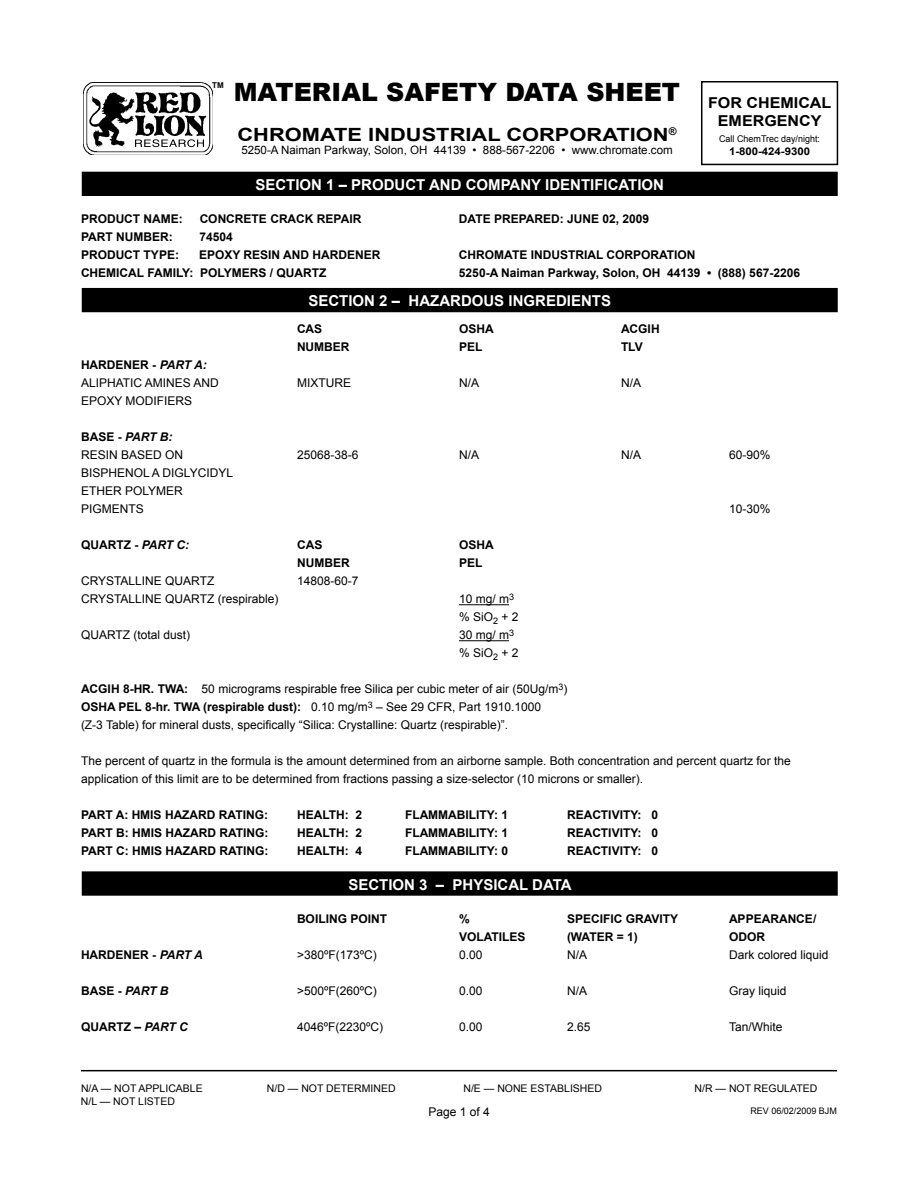
<style>
.page{position:relative;width:918px;height:1188px;background:#fff}
.page>*{position:absolute;margin:0;border:0;box-sizing:border-box;transform-origin:0 0}
.t1{font:900 25.2px "Arial";color:#000}
.t2{font:700 18.15px "Arial";color:#000;scale:1.2 1}
.t3{font:700 15px "Arial";color:#fff}
.t4{font:700 15px/18px "Arial";color:#000;text-align:center;scale:1.07 1}
.t5{font:12px/18px "Arial";color:#000}
.t6{font:700 12px/18px "Arial";color:#000}
.t7{font:italic 700 12px "Arial";color:#000}
.t8{font:11.55px "Arial";color:#000}
.t9{font:700 10.65px "Arial";color:#000;scale:1.07 1}
.t10{font:10.5px "Arial";color:#000}
.t11{font:9.3px "Arial";color:#000}
.t12{font:9px "Arial";color:#000}
.t13{font:700 8.1px "Arial";color:#000}
.s1{font-style:italic}
.s2{font-weight:700}
</style>
<div class="page">
<hr style="left:81px;top:1070px;width:756px;height:1px;background:#000">
<hr style="left:459px;top:604px;width:50px;height:1px;background:#000">
<hr style="left:459px;top:640px;width:50px;height:1px;background:#000">
<img style="left:83px;top:83px;width:130px;height:72px">
<div style="left:701px;top:81px;width:137px;height:84px;border:2px solid #000"></div>
<svg style="left:135px;top:139px;width:69px;height:8px"></svg>
<div style="left:82px;top:172px;width:755px;height:23px;background:#000"></div>
<div style="left:82px;top:172px;width:756px;height:24px;border:2px solid #000"></div>
<div style="left:82px;top:289px;width:755px;height:22px;background:#000"></div>
<div style="left:82px;top:288px;width:756px;height:24px;border:2px solid #000"></div>
<div style="left:82px;top:872px;width:755px;height:23px;background:#000"></div>
<div style="left:82px;top:871px;width:756px;height:25px;border:2px solid #000"></div>
<p class="t13" style="left:212px;top:80px;width:12px">TM</p>
<h1 class="t1" style="left:234px;top:73px;width:448px">MATERIAL SAFETY DATA SHEET</h1>
<h2 class="t2" style="left:238px;top:122px;width:367px">CHROMATE INDUSTRIAL CORPORATION<sup>®</sup></h2>
<p class="t8" style="left:241px;top:143px;width:433px">5250-A Naiman Parkway, Solon, OH 44139 • 888-567-2206 • www.chromate.com</p>
<p class="t3" style="left:255px;top:175px;width:410px">SECTION 1 – PRODUCT AND COMPANY IDENTIFICATION</p>
<p class="t4" style="left:708px;top:94px;width:117px">FOR CHEMICAL<br>EMERGENCY</p>
<p class="t11" style="left:719px;top:133px;width:102px">Call ChemTrec day/night:</p>
<p class="t9" style="left:729px;top:144px;width:77px">1-800-424-9300</p>
<p class="t6" style="left:81px;top:210px;width:103px">PRODUCT NAME:</p>
<p class="t6" style="left:200px;top:210px;width:163px">CONCRETE CRACK REPAIR</p>
<p class="t6" style="left:81px;top:228px;width:93px">PART NUMBER:</p>
<p class="t6" style="left:199px;top:228px;width:35px">74504</p>
<p class="t6" style="left:81px;top:246px;width:100px">PRODUCT TYPE:</p>
<p class="t6" style="left:199px;top:246px;width:183px">EPOXY RESIN AND HARDENER</p>
<p class="t6" style="left:81px;top:264px;width:44px">CHEMICAL</p>
<p class="t6" style="left:147px;top:264px;width:180px">FAMILY: POLYMERS / QUARTZ</p>
<p class="t6" style="left:459px;top:210px;width:192px">DATE PREPARED: JUNE 02, 2009</p>
<p class="t6" style="left:459px;top:246px;width:343px">CHROMATE INDUSTRIAL CORPORATION<br>5250-A NAIMAN PARKWAY, SOLON, OH 44139 • (888) 567-2206</p>
<p class="t3" style="left:308px;top:291px;width:304px">SECTION 2 – HAZARDOUS INGREDIENTS</p>
<p class="t6" style="left:297px;top:321px;width:27px">CAS</p>
<p class="t6" style="left:459px;top:321px;width:36px">OSHA</p>
<p class="t6" style="left:621px;top:321px;width:40px">ACGIH</p>
<p class="t6" style="left:297px;top:339px;width:37px">NUMBER</p>
<p class="t6" style="left:459px;top:339px;width:25px">PEL</p>
<p class="t6" style="left:621px;top:339px;width:23px">TLV</p>
<p class="t6" style="left:81px;top:357px;width:96px">HARDENER - <span class="s1">PART</span></p>
<p class="t7" style="left:194px;top:357px;width:14px">A:</p>
<p class="t5" style="left:81px;top:374px;width:16px">Aliphatic</p>
<p class="t5" style="left:145px;top:374px;width:17px">Amines</p>
<p class="t5" style="left:193px;top:374px;width:10px">and</p>
<p class="t5" style="left:297px;top:374px;width:31px">Mixture</p>
<p class="t5" style="left:459px;top:374px;width:22px">N/A</p>
<p class="t5" style="left:621px;top:374px;width:22px">N/A</p>
<p class="t5" style="left:81px;top:392px;width:63px">Epoxy Modifiers</p>
<p class="t6" style="left:81px;top:429px;width:61px">BASE - <span class="s1">PART</span></p>
<p class="t7" style="left:160px;top:429px;width:14px">B:</p>
<p class="t5" style="left:81px;top:446px;width:17px">Resin</p>
<p class="t5" style="left:121px;top:446px;width:9px">based</p>
<p class="t5" style="left:165px;top:446px;width:10px">on</p>
<p class="t5" style="left:297px;top:446px;width:63px">25068-38-6</p>
<p class="t5" style="left:459px;top:446px;width:22px">N/A</p>
<p class="t5" style="left:621px;top:446px;width:22px">N/A</p>
<p class="t5" style="left:729px;top:446px;width:43px">60-90%</p>
<p class="t5" style="left:81px;top:464px;width:17px">Bisphenol</p>
<p class="t5" style="left:152px;top:464px;width:79px">A Diglycidyl</p>
<p class="t5" style="left:81px;top:482px;width:18px">Ether</p>
<p class="t5" style="left:125px;top:482px;width:41px">Polymer</p>
<p class="t5" style="left:81px;top:500px;width:17px">Pigments</p>
<p class="t5" style="left:729px;top:500px;width:43px">10-30%</p>
<p class="t6" style="left:81px;top:537px;width:110px">QUARTZ - <span class="s1">PART C:</span></p>
<p class="t6" style="left:297px;top:537px;width:27px">CAS</p>
<p class="t6" style="left:459px;top:537px;width:36px">OSHA</p>
<p class="t6" style="left:297px;top:555px;width:37px">NUMBER</p>
<p class="t6" style="left:459px;top:555px;width:25px">PEL</p>
<p class="t5" style="left:81px;top:572px;width:33px">Crystalline</p>
<p class="t5" style="left:165px;top:572px;width:19px">Quart</p>
<p class="t5" style="left:207px;top:572px;width:9px">z</p>
<p class="t5" style="left:297px;top:572px;width:63px">14808-60-7</p>
<p class="t5" style="left:81px;top:590px;width:33px">Crystalline</p>
<p class="t5" style="left:165px;top:590px;width:19px">Quart</p>
<p class="t5" style="left:207px;top:590px;width:73px">z (respirable)</p>
<p class="t5" style="left:459px;top:590px;width:61px">10 mg/ m<sup>3 </sup>% SiO<sub>2</sub> + 2</p>
<p class="t5" style="left:81px;top:626px;width:19px">Quart</p>
<p class="t5" style="left:123px;top:626px;width:69px">z (total dust)</p>
<p class="t5" style="left:459px;top:626px;width:61px">30 mg/ m<sup>3 </sup>% SiO<sub>2</sub> + 2</p>
<p class="t5" style="left:81px;top:680px;width:488px"><span class="s2">ACGIH 8-HR. TWA:</span> 50 micrograms respirable free Silica per cubic meter of air (50Ug/m<sup>3</sup>)<br><span class="s2">OSHA PEL 8-HR. TWA (RESPIRABLE DUST):</span> 0.10 mg/m<sup>3</sup> – See 29 CFR, Part 1910.1000<br>(Z-3 Table) for mineral dusts, specifically “Silica: Crystalline: Quartz (respirable)”.</p>
<p class="t5" style="left:81px;top:752px;width:711px">The percent of quartz in the formula is the amount determined from an airborne sample. Both concentration and percent quartz for the application of this limit are to be determined from fractions passing a size-selector (10 microns or smaller).</p>
<p class="t6" style="left:81px;top:807px;width:102px">PART A: HMIS HAZARD</p>
<p class="t6" style="left:219px;top:807px;width:17px">RATING</p>
<p class="t6" style="left:264px;top:807px;width:5px">:</p>
<p class="t6" style="left:297px;top:807px;width:67px">HEALTH: 2</p>
<p class="t6" style="left:405px;top:807px;width:105px">FLAMMABILITY: 1</p>
<p class="t6" style="left:567px;top:807px;width:93px">REACTIVITY: 0</p>
<p class="t6" style="left:81px;top:825px;width:103px">PART B: HMIS HAZARD</p>
<p class="t6" style="left:219px;top:825px;width:17px">RATING</p>
<p class="t6" style="left:265px;top:825px;width:5px">:</p>
<p class="t6" style="left:297px;top:825px;width:67px">HEALTH: 2</p>
<p class="t6" style="left:405px;top:825px;width:105px">FLAMMABILITY: 1</p>
<p class="t6" style="left:567px;top:825px;width:93px">REACTIVITY: 0</p>
<p class="t6" style="left:81px;top:843px;width:103px">PART C: HMIS HAZARD</p>
<p class="t6" style="left:219px;top:843px;width:17px">RATING</p>
<p class="t6" style="left:265px;top:843px;width:5px">:</p>
<p class="t6" style="left:297px;top:843px;width:67px">HEALTH: 4</p>
<p class="t6" style="left:405px;top:843px;width:105px">FLAMMABILITY: 0</p>
<p class="t6" style="left:567px;top:843px;width:93px">REACTIVITY: 0</p>
<p class="t3" style="left:348px;top:875px;width:225px">SECTION 3 – PHYSICAL DATA</p>
<p class="t6" style="left:297px;top:910px;width:92px">BOILING POINT</p>
<p class="t6" style="left:459px;top:910px;width:12px">%</p>
<p class="t6" style="left:567px;top:910px;width:113px">SPECIFIC GRAVITY</p>
<p class="t6" style="left:729px;top:910px;width:89px">APPEARANCE/</p>
<p class="t6" style="left:459px;top:928px;width:68px">VOLATILES</p>
<p class="t6" style="left:567px;top:928px;width:72px">(WATER = 1)</p>
<p class="t6" style="left:729px;top:928px;width:37px">ODOR</p>
<p class="t6" style="left:81px;top:946px;width:123px">HARDENER - <span class="s1">PART A</span></p>
<p class="t5" style="left:297px;top:946px;width:81px">&gt;380ºF(173ºC)</p>
<p class="t5" style="left:459px;top:946px;width:25px">0.00</p>
<p class="t5" style="left:567px;top:946px;width:22px">N/A</p>
<p class="t5" style="left:729px;top:946px;width:101px">Dark colored liquid</p>
<p class="t6" style="left:81px;top:982px;width:89px">BASE - <span class="s1">PART B</span></p>
<p class="t5" style="left:297px;top:982px;width:81px">&gt;500ºF(260ºC)</p>
<p class="t5" style="left:459px;top:982px;width:25px">0.00</p>
<p class="t5" style="left:567px;top:982px;width:22px">N/A</p>
<p class="t5" style="left:729px;top:982px;width:59px">Gray liquid</p>
<p class="t6" style="left:81px;top:1018px;width:81px">QUARTZ – <span class="s1">PART</span></p>
<p class="t7" style="left:179px;top:1019px;width:10px">C</p>
<p class="t5" style="left:297px;top:1018px;width:88px">4046ºF(2230ºC)</p>
<p class="t5" style="left:459px;top:1018px;width:25px">0.00</p>
<p class="t5" style="left:567px;top:1018px;width:25px">2.65</p>
<p class="t5" style="left:729px;top:1018px;width:55px">Tan/White</p>
<p class="t10" style="left:81px;top:1082px;width:123px">N/A — NOT APPLICABLE</p>
<p class="t10" style="left:267px;top:1082px;width:130px">N/D — NOT DETERMINED</p>
<p class="t10" style="left:463px;top:1082px;width:140px">N/E — NONE ESTABLISHED</p>
<p class="t10" style="left:695px;top:1082px;width:124px">N/R — NOT REGULATED</p>
<p class="t10" style="left:81px;top:1094px;width:95px">N/L — NOT LISTED</p>
<p class="t12" style="left:750px;top:1105px;width:88px">REV 06/02/2009 BJM</p>
<p class="t5" style="left:428px;top:1103px;width:63px">Page 1 of 4</p>
</div>
